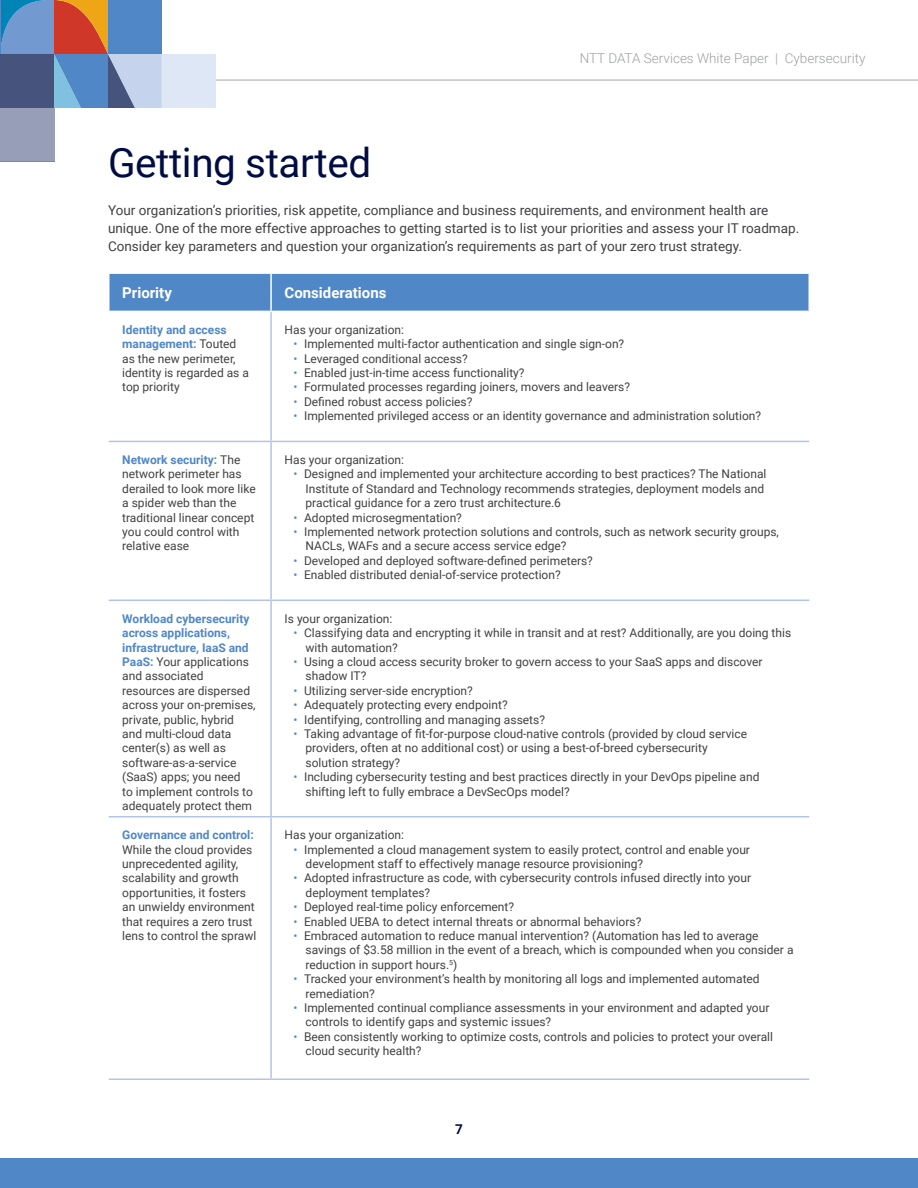
<style>
.page{position:relative;width:918px;height:1188px;background:#fff}
.page>*{position:absolute;margin:0;border:0;box-sizing:border-box;transform-origin:0 0}
.t1{font:40.5px "Roboto";letter-spacing:-.01em;color:#000d42}
.t2{font:700 15px "Roboto";color:#fff}
.t3{font:13.5px/18px "Roboto";color:#414042}
.t4{font:300 13.5px "Roboto";color:#9d9fa2}
.t5{font:700 13.5px "Roboto";color:#000d42}
.t6{font:12px/14.4px "Roboto";color:#414042}
.t7{font:700 12px "Roboto";color:#5087c7}
.s1{font-weight:700;color:#5087c7}
.s2{color:#5087c7}
</style>
<div class="page">
<div style="left:0;top:1158px;width:918px;height:30px;background:#5087c7"></div>
<hr style="left:216px;top:79px;width:702px;height:2px;background:#c2c4c6">
<svg style="left:0;top:0;width:162px;height:108px;background:#7783a2"></svg>
<div style="left:0;top:108px;width:54px;height:54px;background:#969eb8"></div>
<div style="left:162px;top:54px;width:54px;height:54px;background:#dee7f5"></div>
<hr style="left:0;top:0;width:1px;height:54px;background:#5087c7">
<div style="left:110px;top:274px;width:698px;height:37px;background:#5087c7"></div>
<hr style="left:270px;top:274px;width:2px;height:37px;background:#fff">
<hr style="left:270px;top:312px;width:2px;height:129px;background:#b3c5e6">
<hr style="left:109px;top:441px;width:162px;height:1px;background:#b3c5e6">
<hr style="left:271px;top:441px;width:538px;height:1px;background:#b3c5e6">
<hr style="left:270px;top:442px;width:2px;height:158px;background:#b3c5e6">
<hr style="left:109px;top:600px;width:162px;height:1px;background:#b3c5e6">
<hr style="left:271px;top:600px;width:538px;height:1px;background:#b3c5e6">
<hr style="left:270px;top:601px;width:2px;height:215px;background:#b3c5e6">
<hr style="left:109px;top:816px;width:162px;height:1px;background:#b3c5e6">
<hr style="left:271px;top:816px;width:538px;height:1px;background:#b3c5e6">
<hr style="left:270px;top:817px;width:2px;height:262px;background:#b3c5e6">
<hr style="left:109px;top:1079px;width:162px;height:1px;background:#b3c5e6">
<hr style="left:271px;top:1079px;width:538px;height:1px;background:#b3c5e6">
<h1 class="t1" style="left:108px;top:134px;width:265px">Getting started</h1>
<p class="t4" style="left:580px;top:49px;width:287px">NTT DATA Services White Paper | Cybersecurity</p>
<p class="t3" style="left:108px;top:200px;width:693px">Your organization’s priorities, risk appetite, compliance and business requirements, and environment health are unique. One of the more effective approaches to getting started is to list your priorities and assess your IT roadmap.<br>Consider key parameters and question your organization’s requirements as part of your zero trust strategy.</p>
<p class="t2" style="left:122px;top:282px;width:51px">Priority</p>
<p class="t2" style="left:285px;top:282px;width:103px">Considerations</p>
<p class="t6" style="left:122px;top:322px;width:128px"><span class="s1">Identity and access management:</span> Touted as the new perimeter, identity is regarded as a top priority</p>
<p class="t6" style="left:285px;top:322px;width:121px">Has your organization:</p>
<p class="t6" style="left:294px;top:336px;width:332px"><span class="s2">•</span> Implemented multi-factor authentication and single sign-on?</p>
<p class="t6" style="left:294px;top:351px;width:176px"><span class="s2">•</span> Leveraged conditional access?</p>
<p class="t6" style="left:294px;top:365px;width:233px"><span class="s2">•</span> Enabled just-in-time access functionality?</p>
<p class="t6" style="left:294px;top:380px;width:338px"><span class="s2">•</span> Formulated processes regarding joiners, movers and leavers?</p>
<p class="t6" style="left:294px;top:394px;width:180px"><span class="s2">•</span> Defined robust access policies?</p>
<p class="t6" style="left:294px;top:408px;width:469px"><span class="s2">•</span> Implemented privileged access or an identity governance and administration solution?</p>
<p class="t6" style="left:122px;top:452px;width:135px"><span class="s1">Network security:</span> The network perimeter has derailed to look more like a spider web than the traditional linear concept you could control with relative ease</p>
<p class="t6" style="left:285px;top:452px;width:121px">Has your organization:</p>
<p class="t6" style="left:306px;top:466px;width:462px;text-indent:-12px"><span class="s2">•</span> Designed and implemented your architecture according to best practices? The National<br>Institute of Standard and Technology recommends strategies, deployment models and practical guidance for a zero trust architecture.6</p>
<p class="t6" style="left:294px;top:510px;width:170px"><span class="s2">•</span> Adopted microsegmentation?</p>
<p class="t6" style="left:306px;top:524px;width:475px;text-indent:-12px"><span class="s2">•</span> Implemented network protection solutions and controls, such as network security groups,<br>NACLs, WAFs and a secure access service edge?</p>
<p class="t6" style="left:294px;top:553px;width:301px"><span class="s2">•</span> Developed and deployed software-defined perimeters?</p>
<p class="t6" style="left:294px;top:567px;width:269px"><span class="s2">•</span> Enabled distributed denial-of-service protection?</p>
<p class="t6" style="left:122px;top:611px;width:135px"><span class="s1">Workload cybersecurity across applications, infrastructure, IaaS and<br>PaaS:</span> Your applications and associated resources are dispersed across your on-premises, private, public, hybrid and multi-cloud data center(s) as well as software-as-a-service (SaaS) apps; you need<br>to implement controls to adequately protect them</p>
<p class="t6" style="left:285px;top:611px;width:109px">Is your organization:</p>
<p class="t6" style="left:306px;top:625px;width:487px;text-indent:-12px"><span class="s2">•</span> Classifying data and encrypting it while in transit and at rest? Additionally, are you doing this with automation?</p>
<p class="t6" style="left:306px;top:654px;width:458px;text-indent:-12px"><span class="s2">•</span> Using a cloud access security broker to govern access to your SaaS apps and discover shadow IT?</p>
<p class="t6" style="left:294px;top:683px;width:181px"><span class="s2">•</span> Utilizing server-side encryption?</p>
<p class="t6" style="left:294px;top:697px;width:216px"><span class="s2">•</span> Adequately protecting every endpoint?</p>
<p class="t6" style="left:294px;top:712px;width:253px"><span class="s2">•</span> Identifying, controlling and managing assets?</p>
<p class="t6" style="left:306px;top:726px;width:443px;text-indent:-12px"><span class="s2">•</span> Taking advantage of fit-for-purpose cloud-native controls (provided by cloud service providers, often at no additional cost) or using a best-of-breed cybersecurity solution strategy?</p>
<p class="t6" style="left:306px;top:769px;width:455px;text-indent:-12px"><span class="s2">•</span> Including cybersecurity testing and best practices directly in your DevOps pipeline and shifting left to fully embrace a DevSecOps model?</p>
<p class="t7" style="left:122px;top:827px;width:133px">Governance and control:</p>
<p class="t6" style="left:122px;top:842px;width:136px">While the cloud provides unprecedented agility, scalability and growth opportunities, it fosters an unwieldy environment that requires a zero trust lens to control the sprawl</p>
<p class="t6" style="left:285px;top:827px;width:121px">Has your organization:</p>
<p class="t6" style="left:306px;top:842px;width:446px;text-indent:-12px"><span class="s2">•</span> Implemented a cloud management system to easily protect, control and enable your development staff to effectively manage resource provisioning?</p>
<p class="t6" style="left:306px;top:871px;width:447px;text-indent:-12px"><span class="s2">•</span> Adopted infrastructure as code, with cybersecurity controls infused directly into your deployment templates?</p>
<p class="t6" style="left:294px;top:899px;width:222px"><span class="s2">•</span> Deployed real-time policy enforcement?</p>
<p class="t6" style="left:294px;top:914px;width:349px"><span class="s2">•</span> Enabled UEBA to detect internal threats or abnormal behaviors?</p>
<p class="t6" style="left:306px;top:928px;width:489px;text-indent:-12px"><span class="s2">•</span> Embraced automation to reduce manual intervention? (Automation has led to average savings of $3.58 million in the event of a breach, which is compounded when you consider a reduction in support hours.<sup>5</sup>)</p>
<p class="t6" style="left:306px;top:971px;width:456px;text-indent:-12px"><span class="s2">•</span> Tracked your environment’s health by monitoring all logs and implemented automated remediation?</p>
<p class="t6" style="left:306px;top:1000px;width:465px;text-indent:-12px"><span class="s2">•</span> Implemented continual compliance assessments in your environment and adapted your controls to identify gaps and systemic issues?</p>
<p class="t6" style="left:306px;top:1029px;width:469px;text-indent:-12px"><span class="s2">•</span> Been consistently working to optimize costs, controls and policies to protect your overall cloud security health?</p>
<p class="t5" style="left:455px;top:1120px;width:9px">7</p>
</div>
